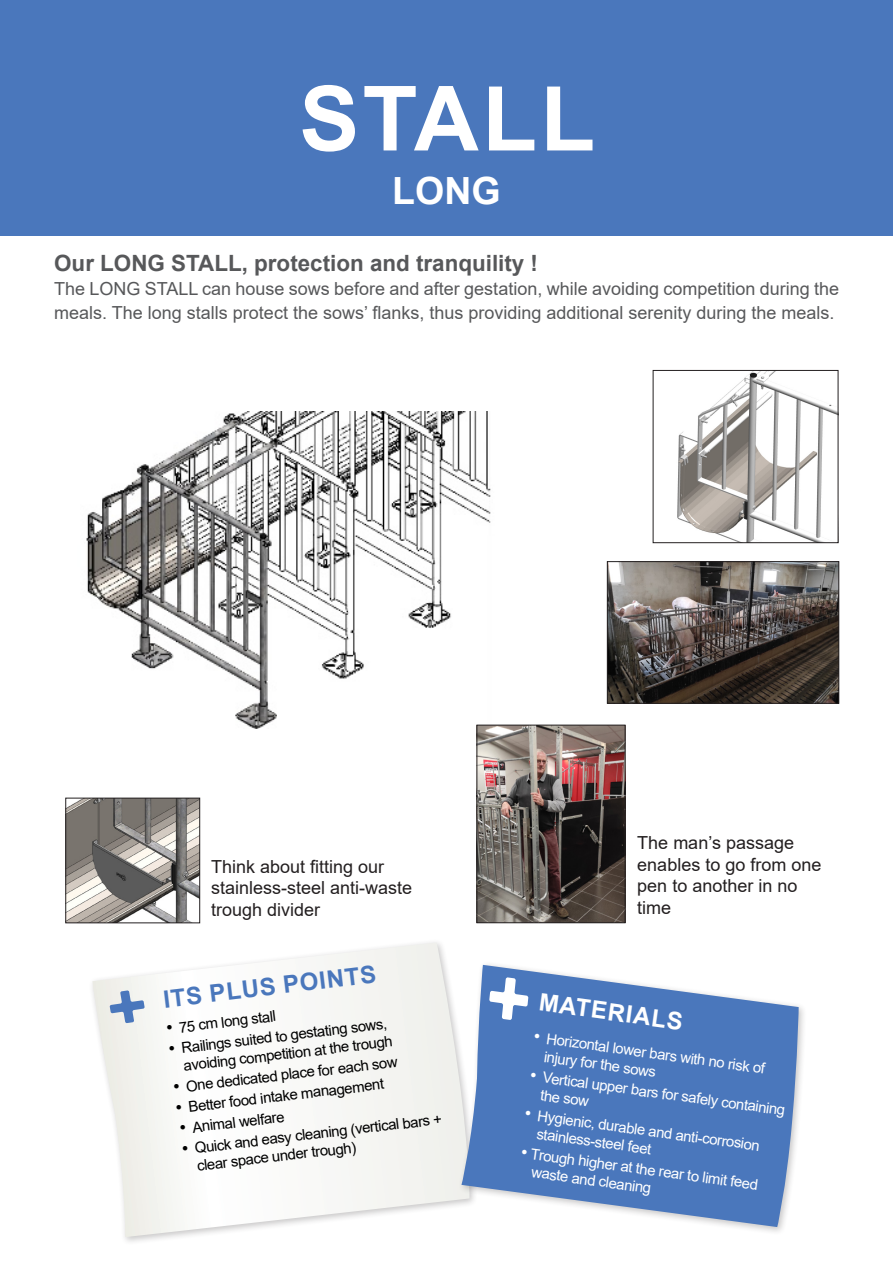
<style>
.page{position:relative;width:893px;height:1263px;background:#fff}
.page>*{position:absolute;margin:0;border:0;box-sizing:border-box;transform-origin:0 0}
.t1{font:700 90px "Arial";letter-spacing:.035em;color:#fff}
.t2{font:700 37.5px "Arial";color:#fff}
.t3{font:700 24px "Arial";color:#4a77bc}
.t4{font:700 24px "Arial";color:#fff}
.t5{font:700 22.35px "Arial";color:#57585a}
.t6{font:18px/24px "Arial";color:#57585a}
.t7{font:18px/21.6px "Arial";color:#231f20}
.t8{font:15px/18px "Arial";color:#000;text-align:right}
.t9{font:15px/18.3px "Arial";color:#fff}
.s1{font-size:18px}
</style>
<div class="page">
<div style="left:0;top:0;width:893px;height:235px;background:#4a77bc"></div>
<img style="left:86px;top:412px;width:432px;height:316px">
<img style="left:677px;top:372px;width:159px;height:169px">
<div style="left:653px;top:370px;width:185px;height:173px;border:1px solid #231f20"></div>
<img style="left:609px;top:563px;width:228px;height:139px">
<div style="left:607px;top:561px;width:232px;height:143px;border:1px solid #231f20"></div>
<svg style="left:92px;top:942px;width:365px;height:295px"></svg>
<svg style="left:110px;top:990px;width:35px;height:33px"></svg>
<div style="left:457px;top:961px;width:350px;height:274px;background:#231f20;opacity:.25"></div>
<svg style="left:461px;top:965px;width:338px;height:262px;fill:#4a77bc"></svg>
<svg style="left:489px;top:977px;width:39px;height:43px"></svg>
<img style="left:67px;top:800px;width:131px;height:121px">
<div style="left:65px;top:798px;width:135px;height:125px;border:1px solid #231f20"></div>
<img style="left:478px;top:727px;width:145px;height:194px">
<div style="left:476px;top:725px;width:149px;height:198px;border:1px solid #231f20"></div>
<p class="t1" style="left:299px;top:55px;width:297px">STALL</p>
<p class="t2" style="left:392px;top:164px;width:110px">LONG</p>
<p class="t5" style="left:54px;top:248px;width:485px">Our LONG STALL, protection and tranquility !</p>
<p class="t6" style="left:54px;top:277px;width:786px">The LONG STALL can house sows before and after gestation, while avoiding competition during the meals. The long stalls protect the sows’ flanks, thus providing additional serenity during the meals.</p>
<p class="t7" style="left:211px;top:855px;width:175px">Think about fitting our</p>
<p class="t7" style="left:211px;top:877px;width:203px">stainless-steel anti-waste trough divider</p>
<p class="t3" style="left:161px;top:983px;width:216px;rotate:-7deg">ITS PLUS POINTS</p>
<p class="t8" style="left:165px;top:1020px;width:112px;rotate:-7deg"><span class="s1">•</span> 75 cm long stall</p>
<p class="t8" style="left:168px;top:1041px;width:224px;rotate:-7deg"><span class="s1">•</span> Railings suited to gestating sows, avoiding competition at the trough</p>
<p class="t8" style="left:172px;top:1079px;width:227px;rotate:-7deg"><span class="s1">•</span> One dedicated place for each sow</p>
<p class="t8" style="left:175px;top:1100px;width:211px;rotate:-7deg"><span class="s1">•</span> Better food intake management</p>
<p class="t8" style="left:179px;top:1120px;width:107px;rotate:-7deg"><span class="s1">•</span> Animal welfare</p>
<p class="t8" style="left:194px;top:1139px;width:250px;text-align:left;text-indent:-13px;rotate:-7deg"><span class="s1">•</span> Quick and easy cleaning (vertical bars + clear space under trough)</p>
<p class="t7" style="left:637px;top:832px;width:186px">The man’s passage enables to go from one pen to another in no time</p>
<p class="t4" style="left:542px;top:985px;width:146px;rotate:8deg">MATERIALS</p>
<p class="t9" style="left:548px;top:1029px;width:222px;text-indent:-13px;rotate:8deg"><span class="s1">•</span> Horizontal lower bars with no risk of injury for the sows</p>
<p class="t9" style="left:544px;top:1067px;width:246px;text-indent:-13px;rotate:8deg"><span class="s1">•</span> Vertical upper bars for safely containing the sow</p>
<p class="t9" style="left:541px;top:1106px;width:224px;text-indent:-14px;rotate:8deg"><span class="s1">•</span> Hygienic, durable and anti-corrosion stainless-steel feet</p>
<p class="t9" style="left:535px;top:1144px;width:228px;text-indent:-13px;rotate:8deg"><span class="s1">•</span> Trough higher at the rear to limit feed waste and cleaning</p>
</div>
